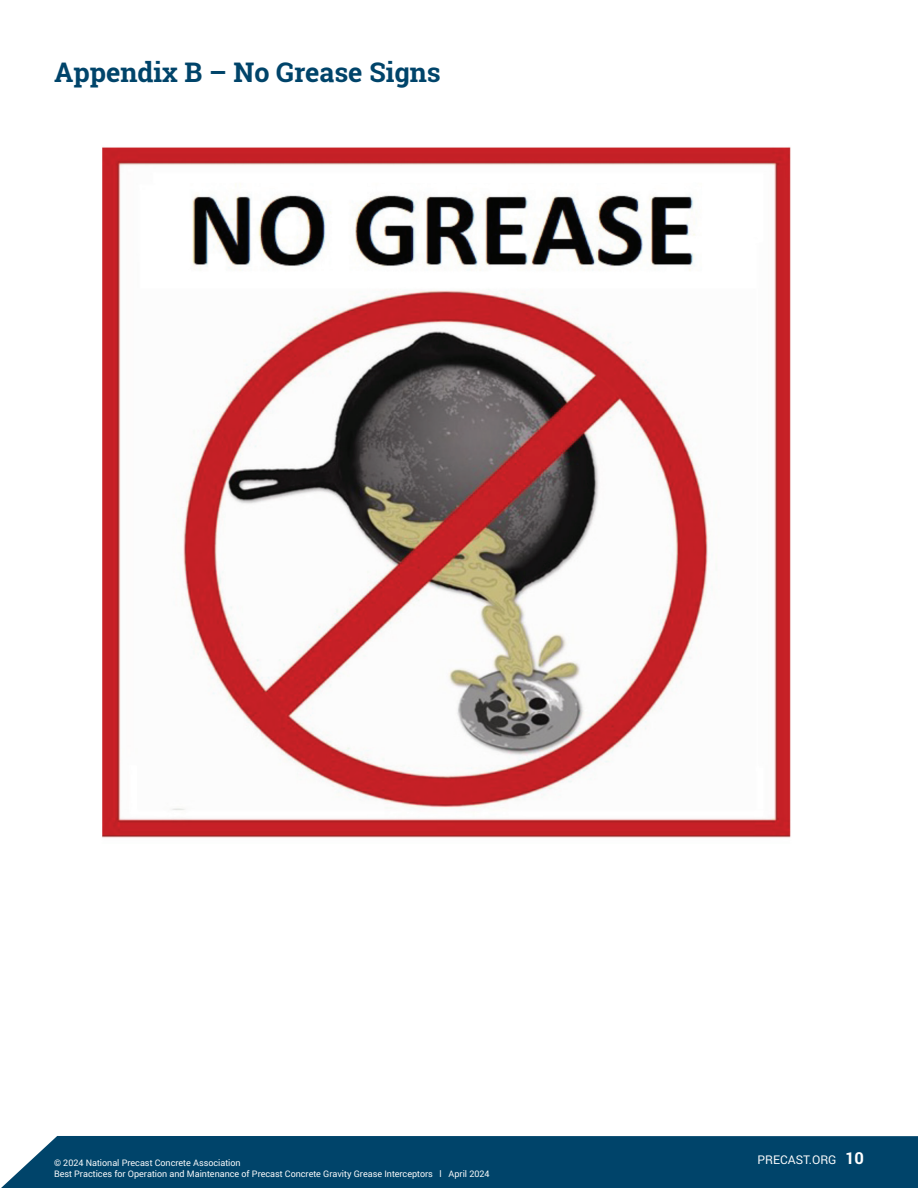
<style>
.page{position:relative;width:918px;height:1188px;background:#fff}
.page>*{position:absolute;margin:0;border:0;box-sizing:border-box;transform-origin:0 0}
.t1{font:700 27px "Roboto Slab";color:#00446a}
.t2{font:12px "Roboto";color:#fff}
.t3{font:9px "Roboto";color:#fff}
.s1{font-weight:700;font-size:16.5px}
</style>
<div class="page">
<div style="left:1px;top:1136px;width:917px;height:52px;background:#00446a"></div>
<img style="left:102px;top:147px;width:689px;height:691px">
<h1 class="t1" style="left:54px;top:54px;width:388px">Appendix B – No Grease Signs</h1>
<p class="t3" style="left:54px;top:1157px;width:188px">© 2024 National Precast Concrete Association</p>
<h2 class="t2" style="left:757px;top:1152px;width:108px">PRECAST.ORG <span class="s1">10</span></h2>
<p class="t3" style="left:54px;top:1168px;width:437px">Best Practices for Operation and Maintenance of Precast Concrete Gravity Grease Interceptors l April 2024</p>
</div>
